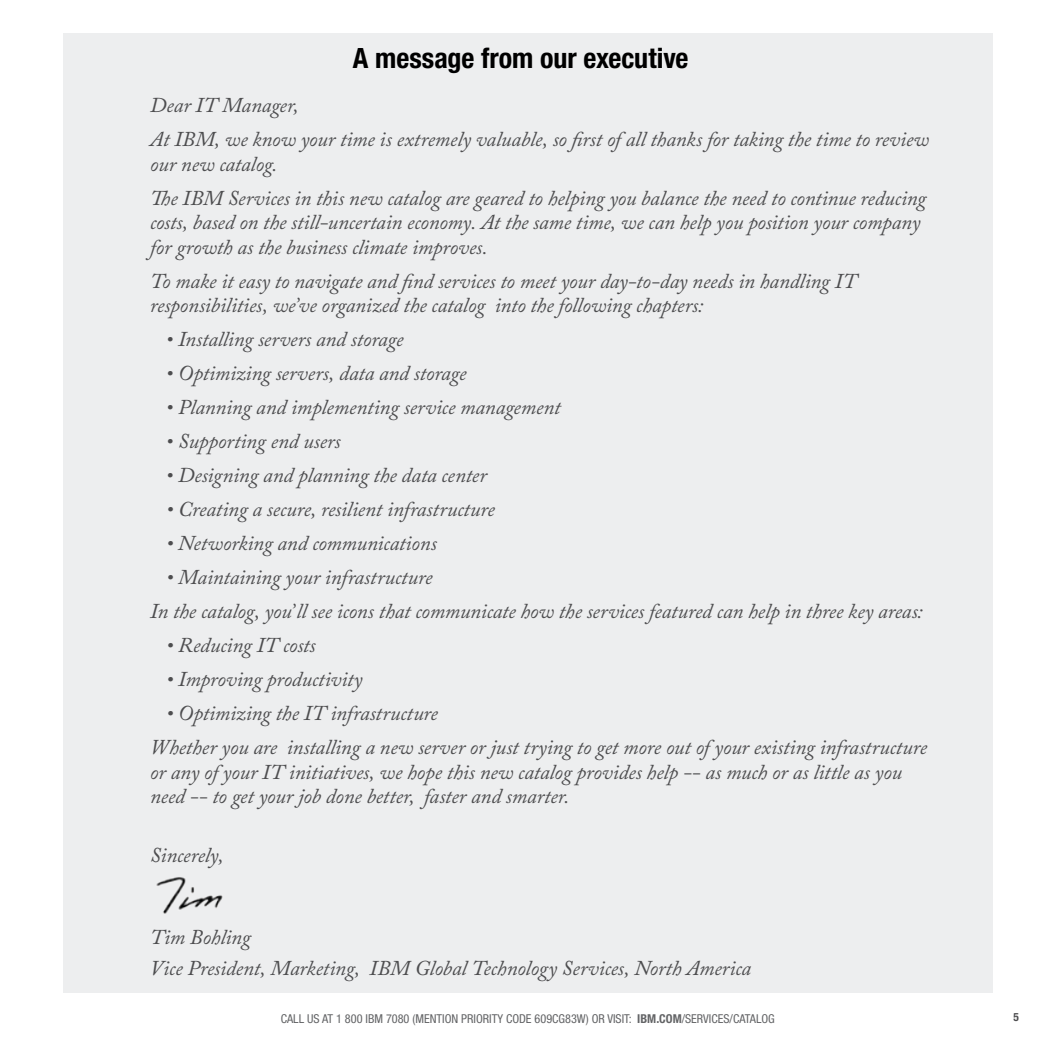
<style>
.page{position:relative;width:1040px;height:1040px;background:#fff}
.page>*{position:absolute;margin:0;border:0;box-sizing:border-box;transform-origin:0 0}
.t1{font:700 condensed 28px "Helvetica Neue";color:#000}
.t2{font:italic 21px/33.9px "Adobe Caslon Pro";letter-spacing:-.005em;color:#4d4d4f}
.t3{font:condensed 12.25px "Helvetica Neue";color:#636466}
.t4{font:700 condensed 11.38px "Helvetica Neue";color:#4d4d4f}
.s1{font-weight:700}
</style>
<div class="page">
<div style="left:63px;top:33px;width:929px;height:959px;background:#edeeef"></div>
<img style="left:156px;top:877px;width:67px;height:37px">
<h1 class="t1" style="left:353px;top:41px;width:337px">A message from our executive</h1>
<p class="t2" style="left:150px;top:88px;width:780px">Dear IT Manager,<br>At IBM, we know your time is extremely valuable, so first of all thanks for taking the time to review</p>
<p class="t2" style="left:150px;top:147px;width:777px">our new catalog.<br>The IBM Services in this new catalog are geared to helping you balance the need to continue reducing</p>
<p class="t2" style="left:150px;top:210px;width:771px;line-height:24.5px">costs, based on the still-uncertain economy. At the same time, we can help you position your company for growth as the business climate improves.</p>
<p class="t2" style="left:150px;top:268px;width:708px;line-height:24.5px">To make it easy to navigate and find services to meet your day-to-day needs in handling IT responsibilities, we’ve organized the catalog into the following chapters:</p>
<p class="t2" style="left:166px;top:322px;width:239px">• Installing servers and storage</p>
<p class="t2" style="left:166px;top:356px;width:302px">• Optimizing servers, data and storage</p>
<p class="t2" style="left:166px;top:390px;width:396px">• Planning and implementing service management</p>
<p class="t2" style="left:166px;top:424px;width:176px">• Supporting end users</p>
<p class="t2" style="left:166px;top:458px;width:322px">• Designing and planning the data center</p>
<p class="t2" style="left:166px;top:492px;width:330px">• Creating a secure, resilient infrastructure</p>
<p class="t2" style="left:166px;top:526px;width:272px">• Networking and communications</p>
<p class="t2" style="left:150px;top:560px;width:774px;text-indent:16px">• Maintaining your infrastructure<br>In the catalog, you’ll see icons that communicate how the services featured can help in three key areas:</p>
<p class="t2" style="left:166px;top:628px;width:151px">• Reducing IT costs</p>
<p class="t2" style="left:166px;top:662px;width:198px">• Improving productivity</p>
<p class="t2" style="left:150px;top:695px;width:778px;text-indent:16px">• Optimizing the IT infrastructure<br>Whether you are installing a new server or just trying to get more out of your existing infrastructure</p>
<p class="t2" style="left:150px;top:759px;width:753px;line-height:24.5px">or any of your IT initiatives, we hope this new catalog provides help -- as much or as little as you need -- to get your job done better, faster and smarter.</p>
<p class="t2" style="left:150px;top:837px;width:75px">Sincerely,</p>
<p class="t2" style="left:150px;top:920px;width:602px;line-height:31.5px">Tim Bohling<br>Vice President, Marketing, IBM Global Technology Services, North America</p>
<p class="t3" style="left:281px;top:1012px;width:412px">CALL US AT 1 800 IBM 7080 (MENTION PRIORITY CODE 609CG83W) OR VISIT: <span class="s1">IBM.COM</span>/SERV</p>
<p class="t3" style="left:709px;top:1012px;width:38px">ICES/CATALO</p>
<p class="t3" style="left:768px;top:1012px;width:8px">G</p>
<p class="t4" style="left:1013px;top:1010px;width:7px">5</p>
</div>
